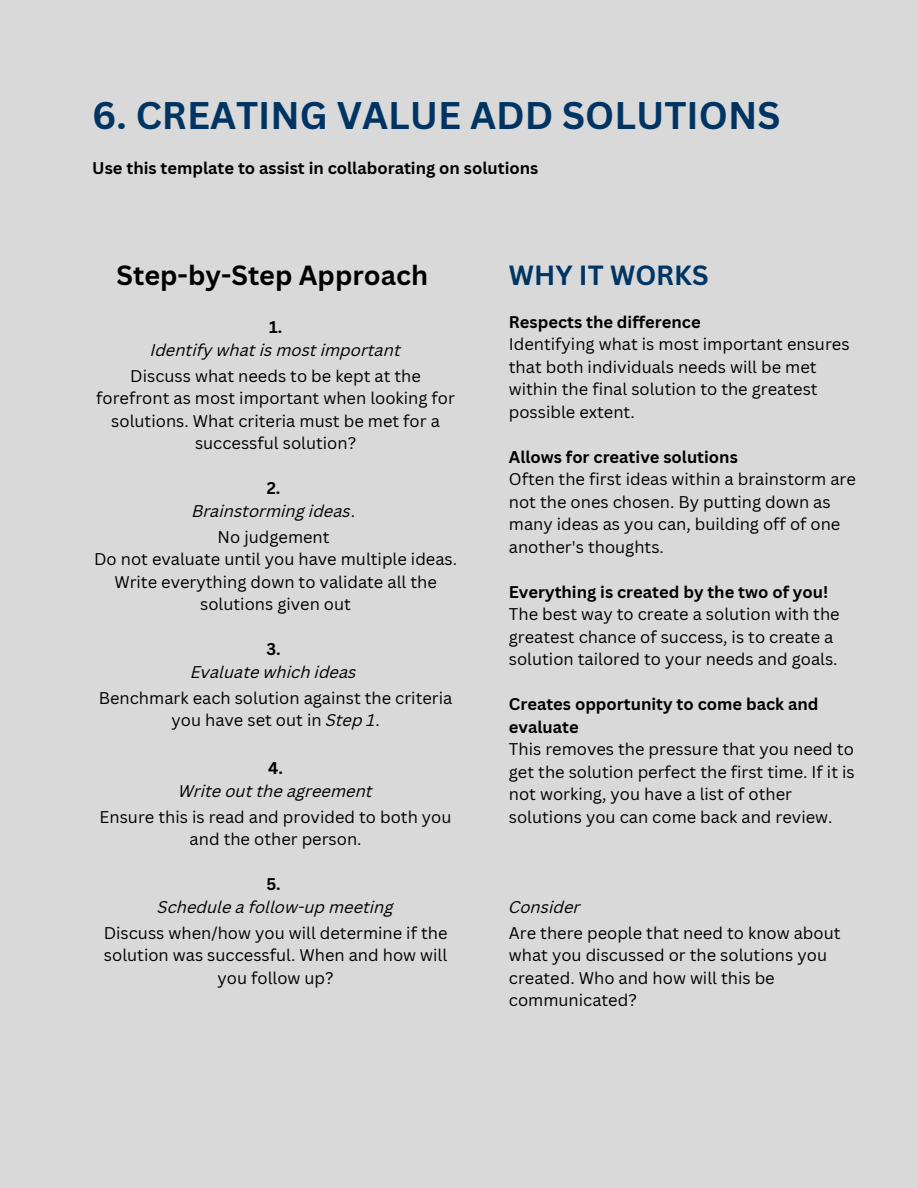
<style>
.page{position:relative;width:918px;height:1188px;background:#d9d9d9}
.page>*{position:absolute;margin:0;border:0;box-sizing:border-box;transform-origin:0 0}
.t1{font:700 37.5px "Canva Sans";color:#003563}
.t2{font:700 27px "Canva Sans";color:#000}
.t3{font:700 27px "Canva Sans";color:#003563}
.t4{font:16.5px/22.5px "Canva Sans";color:#000;text-align:center}
.t5{font:700 16.5px/22.5px "Canva Sans";color:#000}
.t6{font:italic 16.5px/22.5px "Canva Sans";color:#000;text-align:center}
.s1{font-weight:700;font-style:normal}
.s2{font-style:normal}
.s3{font-style:italic}
</style>
<div class="page">
<h1 class="t1" style="left:92px;top:88px;width:690px">6. CREATING VALUE ADD SOLUTIONS</h1>
<p class="t5" style="left:92px;top:157px;width:448px">Use this template to assist in collaborating on solutions</p>
<h2 class="t2" style="left:117px;top:256px;width:313px">Step-by-Step Approach</h2>
<h2 class="t3" style="left:509px;top:256px;width:201px">WHY IT WORKS</h2>
<p class="t5" style="left:269px;top:316px;width:15px">1.</p>
<p class="t6" style="left:150px;top:340px;width:252px">Identify what is most important</p>
<p class="t4" style="left:96px;top:364px;width:360px">Discuss what needs to be kept at the forefront as most important when looking for solutions. What criteria must be met for a successful solution?</p>
<p class="t6" style="left:192px;top:479px;width:165px"><span class="s1">2.<br></span>Brainstorming ideas<span class="s2">.</span></p>
<p class="t4" style="left:94px;top:525px;width:365px">No judgement<br>Do not evaluate until you have multiple ideas.<br>Write everything down to validate all the solutions given out</p>
<p class="t5" style="left:267px;top:637px;width:16px">3.</p>
<p class="t6" style="left:191px;top:662px;width:167px">Evaluate which ideas</p>
<p class="t4" style="left:99px;top:686px;width:355px">Benchmark each solution against the criteria you have set out in <span class="s3">Step 1</span>.</p>
<p class="t5" style="left:268px;top:757px;width:16px">4.</p>
<p class="t6" style="left:179px;top:781px;width:196px">Write out the agreement</p>
<p class="t4" style="left:100px;top:805px;width:353px">Ensure this is read and provided to both you and the other person.</p>
<p class="t5" style="left:266px;top:873px;width:16px">5.</p>
<p class="t6" style="left:158px;top:897px;width:238px">Schedule a follow-up meeting</p>
<p class="t4" style="left:104px;top:921px;width:345px">Discuss when/how you will determine if the solution was successful. When and how will you follow up?</p>
<p class="t5" style="left:509px;top:310px;width:193px">Respects the difference</p>
<p class="t4" style="left:509px;top:333px;width:342px;text-align:left">Identifying what is most important ensures that both individuals needs will be met within the final solution to the greatest possible extent.</p>
<p class="t5" style="left:509px;top:445px;width:231px">Allows for creative solutions</p>
<p class="t4" style="left:509px;top:468px;width:348px;text-align:left">Often the first ideas within a brainstorm are not the ones chosen. By putting down as many ideas as you can, building off of one another's thoughts.</p>
<p class="t5" style="left:509px;top:580px;width:321px">Everything is created by the two of you!</p>
<p class="t4" style="left:509px;top:603px;width:332px;text-align:left">The best way to create a solution with the greatest chance of success, is to create a solution tailored to your needs and goals.</p>
<p class="t5" style="left:509px;top:693px;width:311px">Creates opportunity to come back and evaluate</p>
<p class="t4" style="left:509px;top:738px;width:347px;text-align:left">This removes the pressure that you need to get the solution perfect the first time. If it is not working, you have a list of other solutions you can come back and review.</p>
<p class="t6" style="left:509px;top:897px;width:73px">Consider</p>
<p class="t4" style="left:509px;top:921px;width:333px;text-align:left">Are there people that need to know about what you discussed or the solutions you created. Who and how will this be communicated?</p>
</div>
